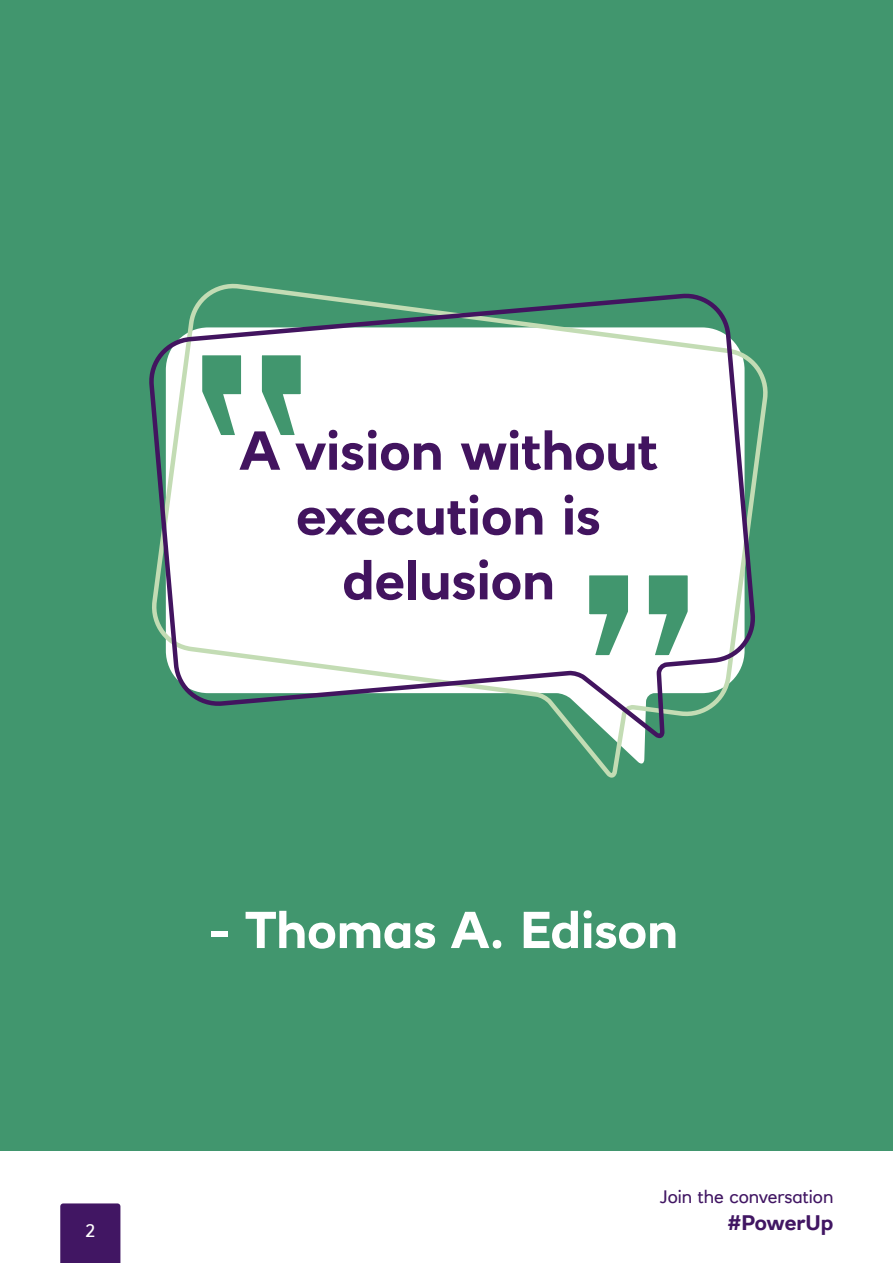
<style>
.page{position:relative;width:893px;height:1263px;background:#fff}
.page>*{position:absolute;margin:0;border:0;box-sizing:border-box;transform-origin:0 0}
.t1{font:700 54px/64.8px "RN House Sans";color:#42145f;text-align:center}
.t2{font:700 51px "RN House Sans";color:#fff}
.t3{font:700 21px "RN House Sans";letter-spacing:-.005em;color:#411663}
.t4{font:18px "RN House Sans";color:#411663}
.t5{font:18px "RN House Sans";color:#fff}
</style>
<div class="page">
<div style="left:60px;top:1203px;width:60px;height:60px;background:#411663"></div>
<div style="left:0;top:0;width:893px;height:1150px;background:#41966e"></div>
<svg style="left:149px;top:283px;width:619px;height:495px"></svg>
<svg style="left:150px;top:294px;width:605px;height:450px"></svg>
<svg style="left:195px;top:349px;width:112px;height:93px"></svg>
<svg style="left:582px;top:569px;width:112px;height:93px"></svg>
<p class="t1" style="left:239px;top:418px;width:420px">A vision without execution is delusion</p>
<p class="t5" style="left:85px;top:1220px;width:11px">2</p>
<p class="t2" style="left:209px;top:898px;width:470px">- Thomas A. Edison</p>
<p class="t4" style="left:660px;top:1186px;width:175px">Join the conversation</p>
<p class="t3" style="left:727px;top:1209px;width:107px">#PowerUp</p>
</div>
